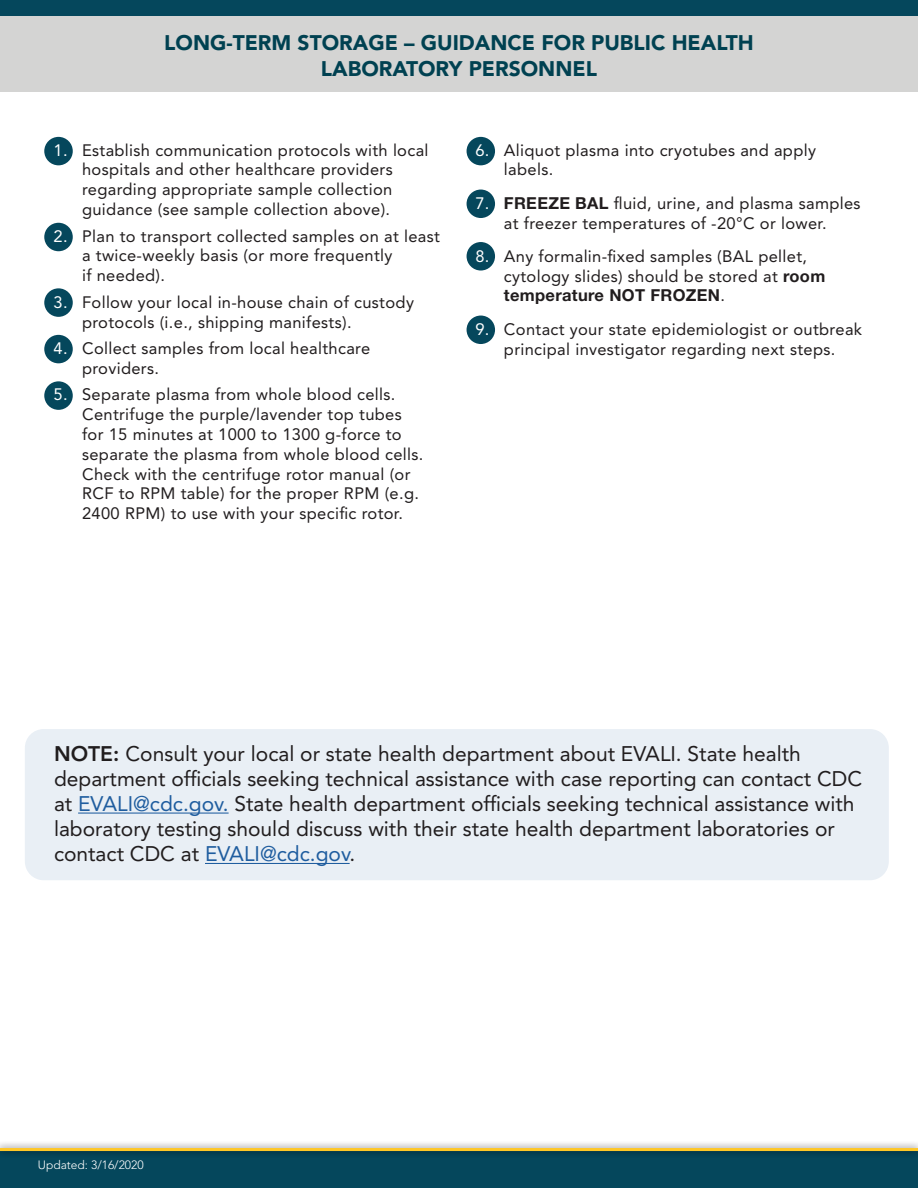
<style>
.page{position:relative;width:918px;height:1188px;background:#fff}
.page>*{position:absolute;margin:0;border:0;box-sizing:border-box;transform-origin:0 0}
.t1{font:21px/25.2px "Avenir LT Std";color:#211d1e}
.t2{font:900 21px/25.2px "Avenir LT Std";color:#004151;text-align:center}
.t3{font:16.5px/19.8px "Avenir LT Std";letter-spacing:.02em;color:#211d1e}
.t4{font:300 12px "Avenir LT Std";color:#fff}
.s1{color:#fff}
.s2{font-family:"Helvetica Neue LT Std";font-weight:700}
.s3{font-weight:800}
.s4{color:#1f5d9f}
</style>
<div class="page">
<div style="left:44px;top:335px;width:29px;height:28px;background:#05475c;border-radius:50%"></div>
<div style="left:467px;top:137px;width:28px;height:28px;background:#05475c;border-radius:50%"></div>
<div style="left:467px;top:190px;width:28px;height:28px;background:#05475c;border-radius:50%"></div>
<div style="left:467px;top:242px;width:28px;height:29px;background:#05475c;border-radius:50%"></div>
<div style="left:467px;top:316px;width:28px;height:28px;background:#05475c;border-radius:50%"></div>
<div style="left:44px;top:137px;width:29px;height:28px;background:#05475c;border-radius:50%"></div>
<div style="left:44px;top:223px;width:29px;height:28px;background:#05475c;border-radius:50%"></div>
<div style="left:44px;top:288px;width:29px;height:29px;background:#05475c;border-radius:50%"></div>
<div style="left:44px;top:381px;width:29px;height:29px;background:#05475c;border-radius:50%"></div>
<div style="left:0;top:1151px;width:918px;height:37px;background:#05475c"></div>
<svg style="left:0;top:1143px;width:918px;height:11px"></svg>
<hr style="left:0;top:1148px;width:918px;height:3px;background:#ffc727">
<div style="left:0;top:0;width:918px;height:17px;background:#05475c"></div>
<div style="left:0;top:16px;width:918px;height:76px;background:#d4d4d3"></div>
<div style="left:26px;top:730px;width:862px;height:150px;background:#e9eff5;border-radius:18px"></div>
<div style="left:25px;top:729px;width:864px;height:151px;border:2px solid #1f5d9f;border-radius:18px"></div>
<hr style="left:78px;top:813px;width:151px;height:1px;background:#1f5d9f">
<hr style="left:205px;top:863px;width:145px;height:1px;background:#1f5d9f">
<h2 class="t2" style="left:164px;top:30px;width:591px">LONG-TERM STORAGE – GUIDANCE FOR PUBLIC HEALTH<br>LABORATORY PERSONNEL</h2>
<p class="t3" style="left:54px;top:140px;width:377px;text-align:center"><span class="s1">1.</span> Establish communication protocols with local hospitals and other healthcare providers regarding appropriate sample collection guidance (see sample collection above).</p>
<p class="t3" style="left:82px;top:226px;width:359px;text-indent:-28px"><span class="s1">2.</span> Plan to transport collected samples on at least a twice-weekly basis (or more frequently<br>if needed).</p>
<p class="t3" style="left:82px;top:292px;width:333px;text-indent:-28px"><span class="s1">3.</span> Follow your local in-house chain of custody protocols (i.e., shipping manifests).</p>
<p class="t3" style="left:82px;top:339px;width:290px;text-indent:-28px"><span class="s1">4.</span> Collect samples from local healthcare providers.</p>
<p class="t3" style="left:82px;top:385px;width:343px;text-indent:-28px"><span class="s1">5.</span> Separate plasma from whole blood cells.<br>Centrifuge the purple/lavender top tubes for 15 minutes at 1000 to 1300 g-force to separate the plasma from whole blood cells.<br>Check with the centrifuge rotor manual (or RCF to RPM table) for the proper RPM (e.g.<br>2400 RPM) to use with your specific rotor.</p>
<p class="t3" style="left:504px;top:140px;width:314px;text-indent:-28px"><span class="s1">6.</span> Aliquot plasma into cryotubes and apply labels.</p>
<p class="t3" style="left:475px;top:193px;width:387px;text-align:center"><span class="s1">7.</span> <span class="s2">FREEZE BAL</span> fluid, urine, and plasma samples at freezer temperatures of -20°C or lower.</p>
<p class="t3" style="left:504px;top:246px;width:323px;text-indent:-28px"><span class="s1">8.</span> Any formalin-fixed samples (BAL pellet, cytology slides) should be stored at <span class="s2">room temperature NOT FROZEN</span>.</p>
<p class="t3" style="left:475px;top:319px;width:388px;text-align:center"><span class="s1">9.</span> Contact your state epidemiologist or outbreak principal investigator regarding next steps.</p>
<p class="t1" style="left:54px;top:741px;width:810px"><span class="s3">NOTE:</span> Consult your local or state health department about EVALI. State health department officials seeking technical assistance with case reporting can contact CDC at <span class="s4">EVALI@cdc.gov.</span> State health department officials seeking technical assistance with laboratory testing should discuss with their state health department laboratories or contact CDC at <span class="s4">EVALI@cdc.gov</span>.</p>
<p class="t4" style="left:38px;top:1158px;width:107px">Updated: 3/16/2020</p>
</div>
